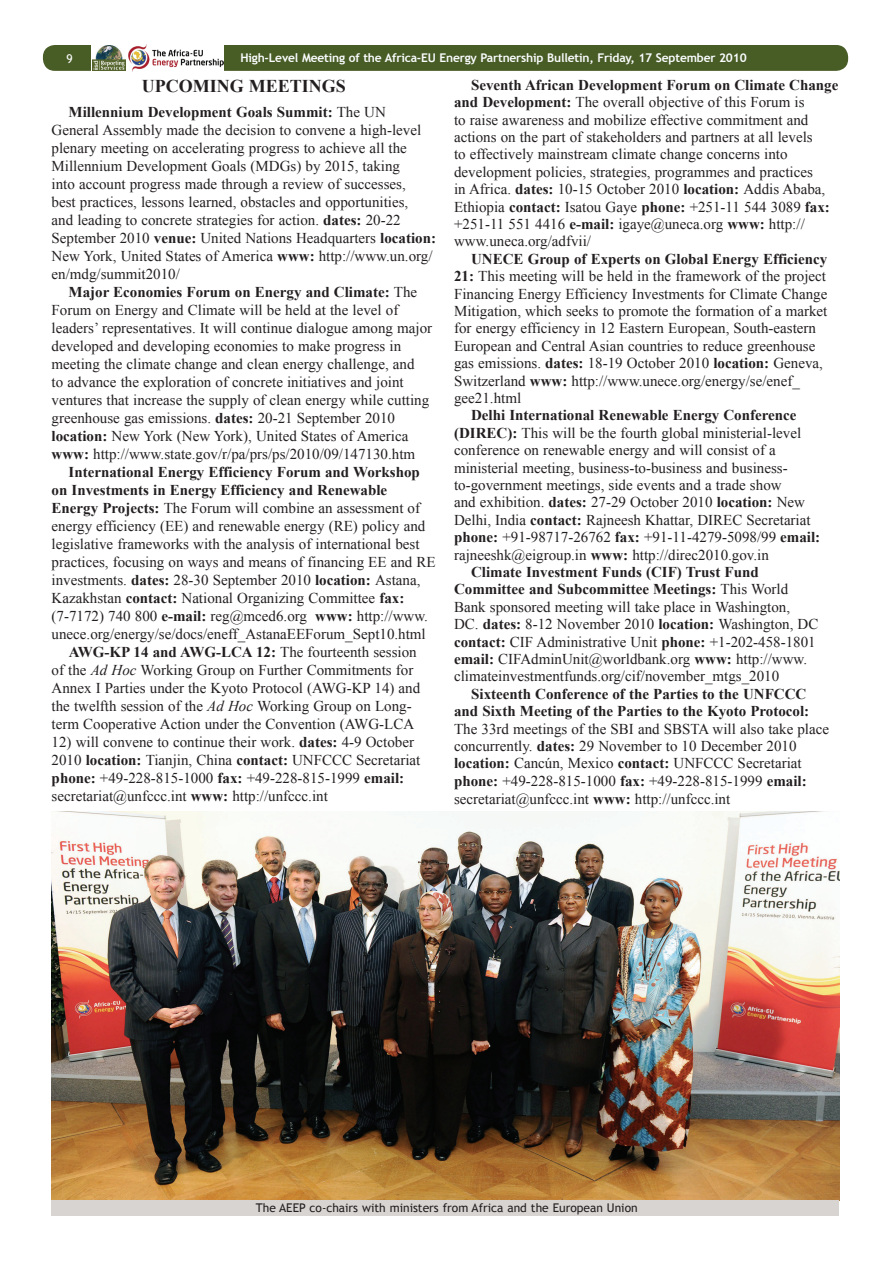
<style>
.page{position:relative;width:893px;height:1263px;background:#fff}
.page>*{position:absolute;margin:0;border:0;box-sizing:border-box;transform-origin:0 0}
.t1{font:700 18px "Times New Roman";color:#231f20}
.t2{font:15px/18px "Times New Roman";color:#231f20}
.t3{font:700 15px/17.4px "Times New Roman";color:#231f20;text-align:right}
.t4{font:700 12px "Trebuchet MS";letter-spacing:-.015em;color:#fbfdfe}
.t5{font:12px "Trebuchet MS";color:#231f20}
.t6{font:12px "Trebuchet MS";color:#fff}
.s1{font-weight:700}
.s2{font-weight:400}
.s3{font-style:italic}
</style>
<div class="page">
<div style="left:43px;top:45px;width:805px;height:26px;background:#485c26;border-radius:12px"></div>
<div style="left:91px;top:44px;width:38px;height:27px;background:#fff"></div>
<img style="left:92px;top:45px;width:34px;height:26px">
<div style="left:127px;top:45px;width:97px;height:26px;background:#fff"></div>
<img style="left:128px;top:45px;width:95px;height:26px">
<img style="left:52px;top:811px;width:787px;height:390px">
<div style="left:52px;top:1201px;width:787px;height:15px;background:#d7d4d2"></div>
<p class="t6" style="left:67px;top:51px;width:8px">9</p>
<p class="t4" style="left:240px;top:50px;width:508px">High-Level Meeting of the Africa-EU Energy Partnership Bulletin, Friday, 17 September 2010</p>
<p class="t1" style="left:142px;top:73px;width:205px">UPCOMING MEETINGS</p>
<p class="t2" style="left:52px;top:103px;width:386px;text-indent:17px"><span class="s1">Millennium Development Goals Summit:</span> The UN General Assembly made the decision to convene a high-level plenary meeting on accelerating progress to achieve all the Millennium Development Goals (MDGs) by 2015, taking<br>into account progress made through a review of successes,<br>best practices, lessons learned, obstacles and opportunities,<br>and leading to concrete strategies for action. <span class="s1">dates:</span> 20-22<br>September 2010 <span class="s1">venue:</span> United Nations Headquarters <span class="s1">location:<br></span>New York, United States of America <span class="s1">www:</span> http://www.un.org/ en/mdg/summit2010/</p>
<p class="t2" style="left:52px;top:283px;width:382px;text-indent:17px"><span class="s1">Major Economies Forum on Energy and Climate:</span> The Forum on Energy and Climate will be held at the level of leaders’ representatives. It will continue dialogue among major developed and developing economies to make progress in meeting the climate change and clean energy challenge, and<br>to advance the exploration of concrete initiatives and joint ventures that increase the supply of clean energy while cutting greenhouse gas emissions. <span class="s1">dates:</span> 20-21 September 2010 <span class="s1">location:</span> New York (New York), United States of America <span class="s1">www:</span> http://www.state.gov/r/pa/prs/ps/2010/09/147130.htm</p>
<p class="t3" style="left:69px;top:463px;width:353px">International Energy Efficiency Forum and Workshop</p>
<p class="t3" style="left:52px;top:481px;width:337px">on Investments in Energy Efficiency and Renewable</p>
<p class="t2" style="left:52px;top:499px;width:370px"><span class="s1">Energy Projects:</span> The Forum will combine an assessment of</p>
<p class="t2" style="left:52px;top:517px;width:375px">energy efficiency (EE) and renewable energy (RE) policy and</p>
<p class="t2" style="left:52px;top:535px;width:369px">legislative frameworks with the analysis of international best</p>
<p class="t2" style="left:52px;top:553px;width:386px">practices, focusing on ways and means of financing EE and RE</p>
<p class="t2" style="left:52px;top:571px;width:370px">investments. <span class="s1">dates:</span> 28-30 September 2010 <span class="s1">location:</span> Astana,</p>
<p class="t2" style="left:52px;top:589px;width:354px">Kazakhstan <span class="s1">contact:</span> National Organizing Committee <span class="s1">fax:</span></p>
<p class="t2" style="left:52px;top:607px;width:378px">(7-7172) 740 800 <span class="s1">e-mail:</span> reg@mced6.org <span class="s1">www:</span> http://www.</p>
<p class="t2" style="left:52px;top:625px;width:376px">unece.org/energy/se/docs/eneff_AstanaEEForum_Sept10.html</p>
<p class="t3" style="left:69px;top:643px;width:350px">AWG-KP 14 and AWG-LCA 12: <span class="s2">The fourteenth session</span></p>
<p class="t2" style="left:52px;top:661px;width:363px">of the <span class="s3">Ad Hoc</span> Working Group on Further Commitments for</p>
<p class="t2" style="left:52px;top:679px;width:370px">Annex I Parties under the Kyoto Protocol (AWG-KP 14) and</p>
<p class="t2" style="left:52px;top:697px;width:361px">the twelfth session of the <span class="s3">Ad Hoc</span> Working Group on Long-</p>
<p class="t2" style="left:52px;top:715px;width:364px">term Cooperative Action under the Convention (AWG-LCA</p>
<p class="t2" style="left:52px;top:733px;width:370px">12) will convene to continue their work. <span class="s1">dates:</span> 4-9 October 2010 <span class="s1">location:</span> Tianjin, China <span class="s1">contact:</span> UNFCCC Secretariat <span class="s1">phone:</span> +49-228-815-1000 <span class="s1">fax:</span> +49-228-815-1999 <span class="s1">email: </span>secretariat@unfccc.int <span class="s1">www:</span> http://unfccc.int</p>
<p class="t2" style="left:454px;top:76px;width:386px;line-height:17.4px;text-indent:17px"><span class="s1">Seventh African Development Forum on Climate Change and Development:</span> The overall objective of this Forum is<br>to raise awareness and mobilize effective commitment and actions on the part of stakeholders and partners at all levels<br>to effectively mainstream climate change concerns into development policies, strategies, programmes and practices<br>in Africa. <span class="s1">dates:</span> 10-15 October 2010 <span class="s1">location:</span> Addis Ababa, Ethiopia <span class="s1">contact:</span> Isatou Gaye <span class="s1">phone:</span> +251-11 544 3089 <span class="s1">fax: </span>+251-11 551 4416 <span class="s1">e-mail:</span> igaye@uneca.org <span class="s1">www:</span> http:// www.uneca.org/adfvii/</p>
<p class="t2" style="left:454px;top:250px;width:375px;line-height:17.4px;text-indent:17px"><span class="s1">UNECE Group of Experts on Global Energy Efficiency 21:</span> This meeting will be held in the framework of the project Financing Energy Efficiency Investments for Climate Change Mitigation, which seeks to promote the formation of a market for energy efficiency in 12 Eastern European, South-eastern European and Central Asian countries to reduce greenhouse gas emissions. <span class="s1">dates:</span> 18-19 October 2010 <span class="s1">location:</span> Geneva, Switzerland <span class="s1">www:</span> http://www.unece.org/energy/se/enef_ gee21.html</p>
<p class="t3" style="left:471px;top:406px;width:327px">Delhi International Renewable Energy Conference</p>
<p class="t2" style="left:454px;top:423px;width:349px"><span class="s1">(DIREC):</span> This will be the fourth global ministerial-level</p>
<p class="t2" style="left:454px;top:441px;width:323px">conference on renewable energy and will consist of a</p>
<p class="t2" style="left:454px;top:458px;width:335px">ministerial meeting, business-to-business and business-</p>
<p class="t2" style="left:454px;top:476px;width:329px">to-government meetings, side events and a trade show</p>
<p class="t2" style="left:454px;top:493px;width:352px">and exhibition. <span class="s1">dates:</span> 27-29 October 2010 <span class="s1">location:</span> New</p>
<p class="t2" style="left:454px;top:510px;width:358px">Delhi, India <span class="s1">contact:</span> Rajneesh Khattar, DIREC Secretariat</p>
<p class="t2" style="left:454px;top:528px;width:368px"><span class="s1">phone:</span> +91-98717-26762 <span class="s1">fax:</span> +91-11-4279-5098/99 <span class="s1">email:</span></p>
<p class="t2" style="left:454px;top:545px;width:316px">rajneeshk@eigroup.in <span class="s1">www:</span> http://direc2010.gov.in</p>
<p class="t3" style="left:471px;top:563px;width:289px">Climate Investment Funds (CIF) Trust Fund</p>
<p class="t3" style="left:454px;top:580px;width:336px">Committee and Subcommittee Meetings: <span class="s2">This World</span></p>
<p class="t2" style="left:454px;top:597px;width:338px">Bank sponsored meeting will take place in Washington,</p>
<p class="t2" style="left:454px;top:615px;width:366px">DC. <span class="s1">dates:</span> 8-12 November 2010 <span class="s1">location:</span> Washington, DC</p>
<p class="t2" style="left:454px;top:632px;width:363px"><span class="s1">contact:</span> CIF Administrative Unit <span class="s1">phone:</span> +1-202-458-1801</p>
<p class="t2" style="left:454px;top:650px;width:354px"><span class="s1">email:</span> CIFAdminUnit@worldbank.org <span class="s1">www:</span> http://www.</p>
<p class="t2" style="left:454px;top:667px;width:327px">climateinvestmentfunds.org/cif/november_mtgs_2010</p>
<p class="t3" style="left:454px;top:685px;width:357px">Sixteenth Conference of the Parties to the UNFCCC and Sixth Meeting of the Parties to the Kyoto Protocol:</p>
<p class="t2" style="left:454px;top:720px;width:376px;line-height:17.5px">The 33rd meetings of the SBI and SBSTA will also take place concurrently. <span class="s1">dates:</span> 29 November to 10 December 2010 <span class="s1">location:</span> Cancún, Mexico <span class="s1">contact:</span> UNFCCC Secretariat <span class="s1">phone:</span> +49-228-815-1000 <span class="s1">fax:</span> +49-228-815-1999 <span class="s1">email: </span>secretariat@unfccc.int <span class="s1">www:</span> http://unfccc.int</p>
<p class="t5" style="left:256px;top:1200px;width:383px">The AEEP co-chairs with ministers from Africa and the European Union</p>
</div>
